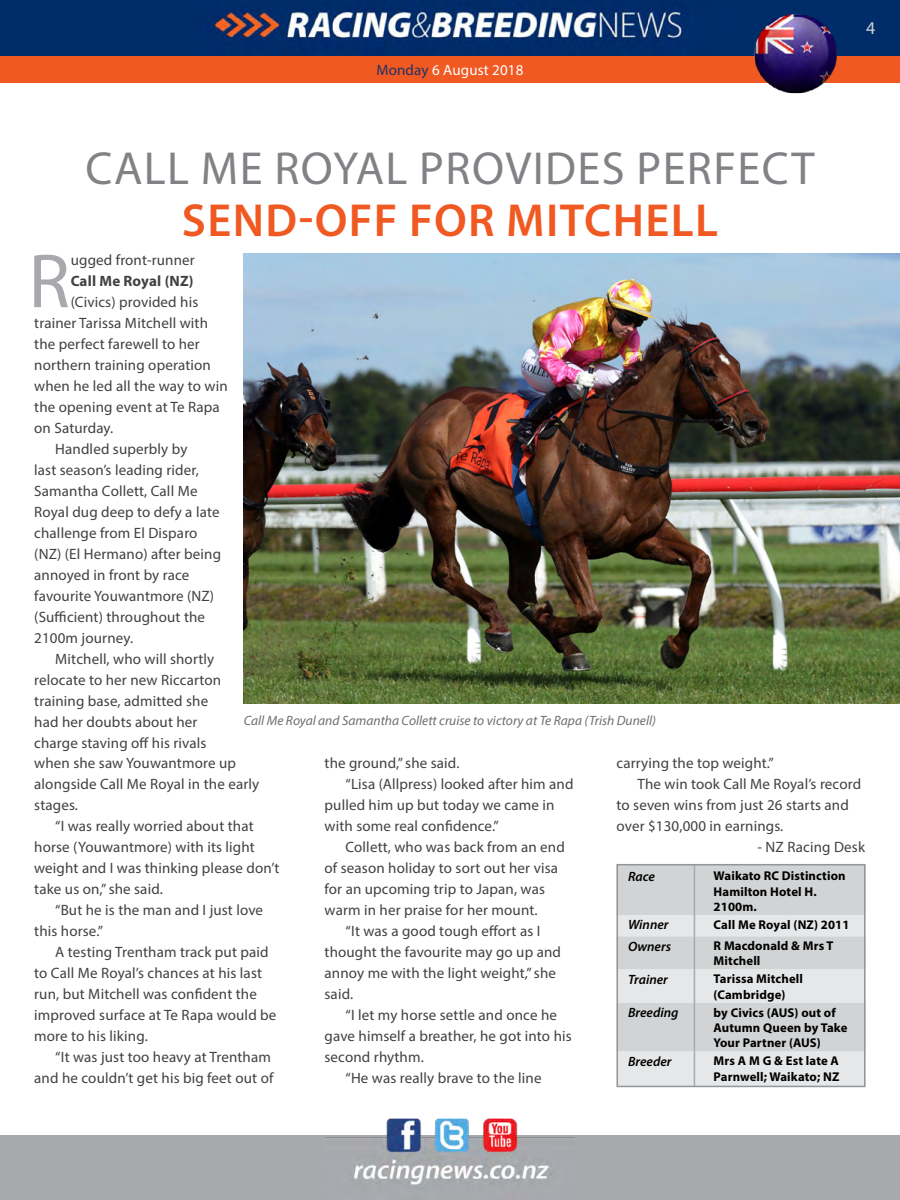
<style>
.page{position:relative;width:900px;height:1200px;background:#fff}
.page>*{position:absolute;margin:0;border:0;box-sizing:border-box;transform-origin:0 0}
.t1{font:77.25px "Myriad Pro";color:#a7a9ac}
.t2{font:46.5px "Myriad Pro";letter-spacing:.03em;color:#808285}
.t3{font:600 46.5px "Myriad Pro";letter-spacing:.03em;color:#f15922}
.t4{font:18px "Myriad Pro";color:#d1d4d4}
.t5{font:15px/21px "Myriad Pro";letter-spacing:.01em;color:#414042}
.t6{font:15px "Myriad Pro";letter-spacing:.01em;color:#fff}
.t7{font:700 15px "Myriad Pro";letter-spacing:.01em;color:#414042}
.t8{font:italic 13.5px "Myriad Pro";color:#6d6e71}
.t9{font:italic 600 13.5px "Myriad Pro";color:#000}
.t10{font:700 12.75px/15.3px "Myriad Pro";letter-spacing:.01em;color:#000}
.s1{color:#203267}
</style>
<div class="page">
<div style="left:0;top:1136px;width:900px;height:64px;background:#a7a9ac"></div>
<img style="left:325px;top:1118px;width:250px;height:67px">
<div style="left:0;top:56px;width:900px;height:27px;background:#f15922"></div>
<img style="left:0;top:0;width:900px;height:56px">
<img style="left:244px;top:254px;width:656px;height:449px">
<div style="left:620px;top:867px;width:243px;height:48px;background:#d1d3d4"></div>
<hr style="left:694px;top:864px;width:1px;height:51px;background:#a7a9ac">
<svg style="left:620px;top:915px;width:243px;height:169px;background:#dbddde"></svg>
<hr style="left:694px;top:936px;width:1px;height:34px;background:#a7a9ac">
<hr style="left:694px;top:970px;width:1px;height:33px;background:#a7a9ac">
<hr style="left:694px;top:1003px;width:1px;height:49px;background:#a7a9ac">
<hr style="left:694px;top:1052px;width:1px;height:34px;background:#a7a9ac">
<div style="left:617px;top:864px;width:249px;height:223px;border:2px solid #939598"></div>
<img style="left:752px;top:12px;width:88px;height:82px">
<p class="t6" style="left:376px;top:61px;width:149px"><span class="s1">Monday</span> 6 August 2018</p>
<h2 class="t2" style="left:86px;top:140px;width:730px">Call Me Royal provides perfect</h2>
<h2 class="t3" style="left:182px;top:191px;width:538px">SEND-OFF FOR MITCHELL</h2>
<p class="t4" style="left:866px;top:17px;width:11px">4</p>
<h1 class="t1" style="left:28px;top:234px;width:35px">R</h1>
<p class="t5" style="left:71px;top:249px;width:126px">ugged front-runner</p>
<p class="t7" style="left:71px;top:271px;width:124px">Call Me Royal (NZ)</p>
<p class="t5" style="left:71px;top:291px;width:129px">(Civics) provided his</p>
<p class="t5" style="left:34px;top:312px;width:175px">trainer Tarissa Mitchell with</p>
<p class="t5" style="left:34px;top:333px;width:167px">the perfect farewell to her</p>
<p class="t5" style="left:34px;top:354px;width:178px">northern training operation</p>
<p class="t5" style="left:34px;top:375px;width:195px">when he led all the way to win</p>
<p class="t5" style="left:34px;top:396px;width:187px">the opening event at Te Rapa</p>
<p class="t5" style="left:34px;top:417px;width:81px">on Saturday.</p>
<p class="t5" style="left:55px;top:438px;width:134px">Handled superbly by</p>
<p class="t5" style="left:34px;top:459px;width:166px">last season’s leading rider,</p>
<p class="t5" style="left:34px;top:480px;width:165px">Samantha Collett, Call Me</p>
<p class="t5" style="left:34px;top:501px;width:187px">Royal dug deep to defy a late</p>
<p class="t5" style="left:34px;top:522px;width:165px">challenge from El Disparo</p>
<p class="t5" style="left:34px;top:543px;width:188px">(NZ) (El Hermano) after being</p>
<p class="t5" style="left:34px;top:564px;width:157px">annoyed in front by race</p>
<p class="t5" style="left:34px;top:585px;width:181px">favourite Youwantmore (NZ)</p>
<p class="t5" style="left:34px;top:606px;width:172px">(Sufficient) throughout the</p>
<p class="t5" style="left:34px;top:627px;width:100px">2100m journey.</p>
<p class="t5" style="left:55px;top:648px;width:161px">Mitchell, who will shortly</p>
<p class="t5" style="left:34px;top:669px;width:188px">relocate to her new Riccarton</p>
<p class="t5" style="left:34px;top:690px;width:175px">training base, admitted she</p>
<p class="t5" style="left:34px;top:711px;width:165px">had her doubts about her</p>
<p class="t5" style="left:34px;top:732px;width:174px">charge staving off his rivals</p>
<p class="t8" style="left:244px;top:712px;width:414px">Call Me Royal and Samantha Collett cruise to victory at Te Rapa (Trish Dunell)</p>
<p class="t5" style="left:325px;top:752px;width:136px">the ground,” she said.</p>
<p class="t5" style="left:346px;top:773px;width:229px">“Lisa (Allpress) looked after him and</p>
<p class="t5" style="left:325px;top:794px;width:231px">pulled him up but today we came in</p>
<p class="t5" style="left:325px;top:815px;width:176px">with some real confidence.”</p>
<p class="t5" style="left:346px;top:836px;width:221px">Collett, who was back from an end</p>
<p class="t5" style="left:325px;top:857px;width:235px">of season holiday to sort out her visa</p>
<p class="t5" style="left:325px;top:878px;width:222px">for an upcoming trip to Japan, was</p>
<p class="t5" style="left:325px;top:899px;width:215px">warm in her praise for her mount.</p>
<p class="t5" style="left:346px;top:920px;width:194px">“It was a good tough effort as I</p>
<p class="t5" style="left:325px;top:941px;width:238px">thought the favourite may go up and</p>
<p class="t5" style="left:325px;top:962px;width:233px">annoy me with the light weight,” she</p>
<p class="t5" style="left:325px;top:983px;width:30px">said.</p>
<p class="t5" style="left:346px;top:1004px;width:213px">“I let my horse settle and once he</p>
<p class="t5" style="left:325px;top:1025px;width:249px">gave himself a breather, he got into his</p>
<p class="t5" style="left:325px;top:1046px;width:101px">second rhythm.</p>
<p class="t5" style="left:346px;top:1067px;width:197px">“He was really brave to the line</p>
<p class="t5" style="left:34px;top:752px;width:227px">when she saw Youwantmore up alongside Call Me Royal in the early stages.</p>
<p class="t5" style="left:34px;top:815px;width:247px;text-indent:21px">“I was really worried about that horse (Youwantmore) with its light weight and I was thinking please don’t take us on,” she said.</p>
<p class="t5" style="left:34px;top:899px;width:230px;text-indent:21px">“But he is the man and I just love this horse.”</p>
<p class="t5" style="left:34px;top:941px;width:244px;text-indent:21px">A testing Trentham track put paid to Call Me Royal’s chances at his last run, but Mitchell was confident the improved surface at Te Rapa would be more to his liking.</p>
<p class="t5" style="left:34px;top:1046px;width:241px;text-align:right">“It was just too heavy at Trentham and he couldn’t get his big feet out of</p>
<p class="t5" style="left:617px;top:752px;width:159px">carrying the top weight.”</p>
<p class="t5" style="left:638px;top:773px;width:225px">The win took Call Me Royal’s record</p>
<p class="t5" style="left:617px;top:794px;width:234px">to seven wins from just 26 starts and</p>
<p class="t5" style="left:617px;top:815px;width:168px">over $130,000 in earnings.</p>
<p class="t5" style="left:758px;top:836px;width:109px">- NZ Racing Desk</p>
<p class="t9" style="left:628px;top:868px;width:28px">Race</p>
<p class="t10" style="left:714px;top:868px;width:134px">Waikato RC Distinction<br>Hamilton Hotel H.<br>2100m.</p>
<p class="t9" style="left:628px;top:916px;width:42px">Winner</p>
<p class="t10" style="left:714px;top:916px;width:137px">Call Me Royal (NZ) 2011</p>
<p class="t9" style="left:628px;top:937px;width:45px">Owners</p>
<p class="t10" style="left:714px;top:938px;width:121px">R Macdonald &amp; Mrs T<br>Mitchell</p>
<p class="t9" style="left:628px;top:971px;width:41px">Trainer</p>
<p class="t10" style="left:714px;top:971px;width:91px">Tarissa Mitchell (Cambridge)</p>
<p class="t9" style="left:628px;top:1004px;width:52px">Breeding</p>
<p class="t10" style="left:714px;top:1004px;width:135px">by Civics (AUS) out of<br>Autumn Queen by Take<br>Your Partner (AUS)</p>
<p class="t9" style="left:628px;top:1053px;width:45px">Breeder</p>
<p class="t10" style="left:714px;top:1053px;width:127px">Mrs A M G &amp; Est late A<br>Parnwell; Waikato; NZ</p>
</div>
